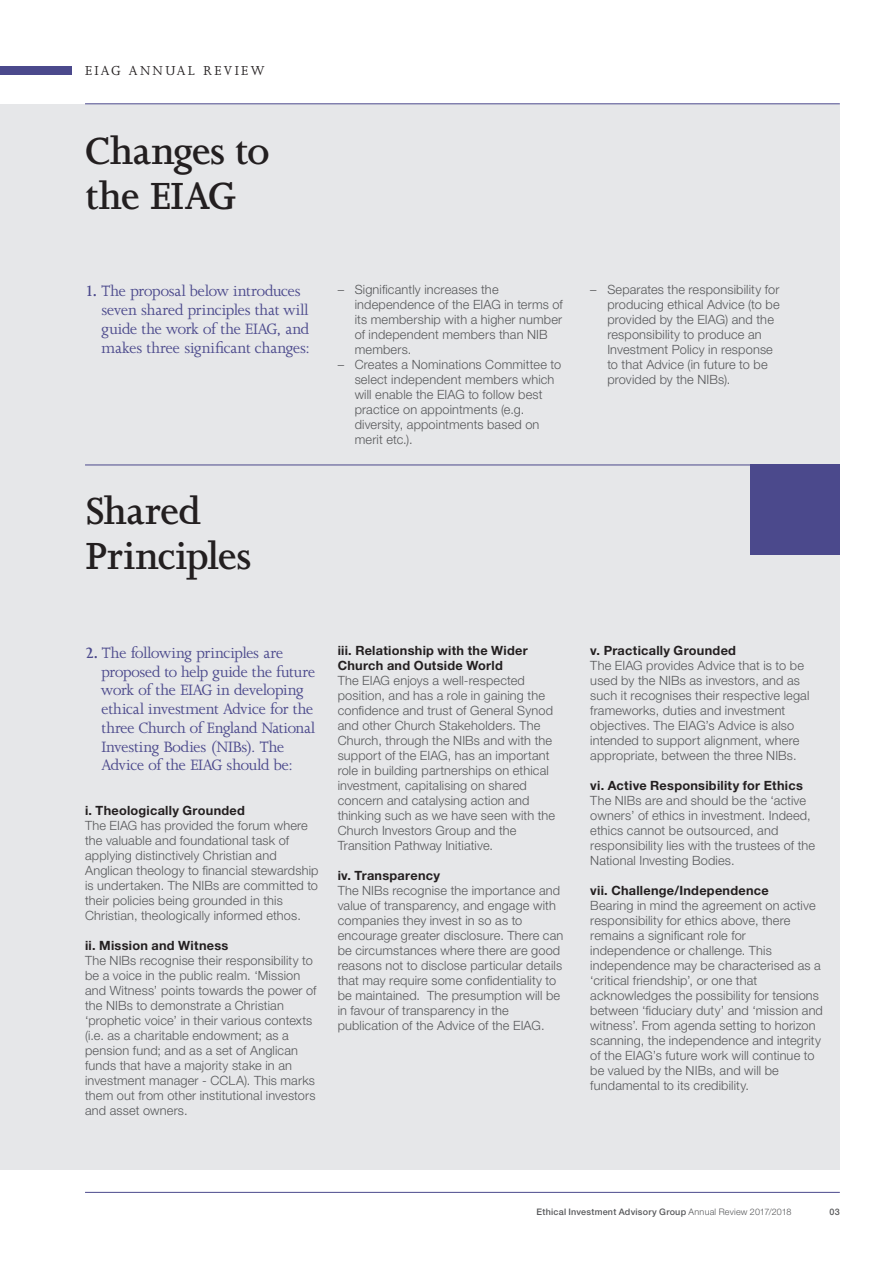
<style>
.page{position:relative;width:893px;height:1263px;background:#fff}
.page>*{position:absolute;margin:0;border:0;box-sizing:border-box;transform-origin:0 0}
.t1{font:600 43.5px/45px "Joanna MT Std";letter-spacing:-.015em;color:#231f20}
.t2{font:17.25px/18.8px "Joanna MT Std";letter-spacing:-.025em;color:#4b498c}
.t3{font:15px "Joanna MT Std";letter-spacing:.155em;color:#231f20}
.t4{font:300 12.75px/15px "Helvetica Neue LT Std";letter-spacing:.01em;color:#57585a}
.t5{font:700 12.75px/15px "Helvetica Neue LT Std";letter-spacing:.02em;color:#231f20}
.t6{font:500 9px "Helvetica Neue LT Std";letter-spacing:.025em;color:#57585a}
.s1{font-weight:600}
.s2{font-weight:300}
</style>
<div class="page">
<hr style="left:85px;top:1192px;width:755px;height:1px;background:#4b498c">
<div style="left:0;top:66px;width:71px;height:9px;background:#4b498c"></div>
<div style="left:0;top:104px;width:840px;height:1065px;background:#e6e7e9"></div>
<hr style="left:85px;top:103px;width:755px;height:1px;background:#4b498c">
<hr style="left:85px;top:465px;width:755px;height:1px;background:#4b498c">
<div style="left:750px;top:465px;width:90px;height:90px;background:#4b498c"></div>
<p class="t3" style="left:85px;top:62px;width:181px">EIAG ANNUAL REVIEW</p>
<h1 class="t1" style="left:85px;top:128px;width:186px">Changes to the EIAG</h1>
<h2 class="t2" style="left:102px;top:282px;width:210px;text-indent:-17px"><span class="s1">1.</span> The proposal below introduces seven shared principles that will guide the work of the EIAG, and makes three significant changes:</h2>
<p class="t4" style="left:355px;top:282px;width:210px;text-indent:-17px">– Significantly increases the independence of the EIAG in terms of its membership with a higher number of independent members than NIB members.</p>
<p class="t4" style="left:355px;top:357px;width:208px;text-indent:-17px">– Creates a Nominations Committee to select independent members which will enable the EIAG to follow best practice on appointments (e.g. diversity, appointments based on merit etc.).</p>
<h1 class="t1" style="left:85px;top:489px;width:167px">Shared<br>Principles</h1>
<h2 class="t2" style="left:102px;top:643px;width:215px;text-indent:-16px"><span class="s1">2.</span> The following principles are proposed to help guide the future work of the EIAG in developing ethical investment Advice for the three Church of England National<br>Investing Bodies (NIBs). The<br>Advice of the EIAG should be:</h2>
<p class="t5" style="left:85px;top:803px;width:161px">i. Theologically Grounded</p>
<p class="t4" style="left:85px;top:818px;width:235px">The EIAG has provided the forum where the valuable and foundational task of applying distinctively Christian and Anglican theology to financial stewardship is undertaken. The NIBs are committed to their policies being grounded in this Christian, theologically informed ethos.</p>
<p class="t5" style="left:85px;top:938px;width:145px">ii. Mission and Witness</p>
<p class="t4" style="left:85px;top:953px;width:233px">The NIBs recognise their responsibility to be a voice in the public realm. ‘Mission and Witness’ points towards the power of the NIBs to demonstrate a Christian ‘prophetic voice’ in their various contexts (i.e. as a charitable endowment; as a pension fund; and as a set of Anglican funds that have a majority stake in an investment manager - CCLA). This marks them out from other institutional investors and asset owners.</p>
<p class="t5" style="left:338px;top:643px;width:192px">iii. Relationship with the Wider<br>Church and Outside World</p>
<p class="t4" style="left:338px;top:673px;width:219px">The EIAG enjoys a well-respected position, and has a role in gaining the confidence and trust of General Synod and other Church Stakeholders. The Church, through the NIBs and with the support of the EIAG, has an important role in building partnerships on ethical investment, capitalising on shared concern and catalysing action and thinking such as we have seen with the Church Investors Group and the Transition Pathway Initiative.</p>
<p class="t5" style="left:338px;top:868px;width:104px">iv. Transparency</p>
<p class="t4" style="left:338px;top:883px;width:227px">The NIBs recognise the importance and value of transparency, and engage with companies they invest in so as to encourage greater disclosure. There can be circumstances where there are good reasons not to disclose particular details that may require some confidentiality to be maintained. The presumption will be in favour of transparency in the publication of the Advice of the EIAG.</p>
<p class="t4" style="left:607px;top:282px;width:174px;text-indent:-17px">– Separates the responsibility for producing ethical Advice (to be provided by the EIAG) and the responsibility to produce an<br>Investment Policy in response to that Advice (in future to be provided by the NIBs).</p>
<p class="t5" style="left:590px;top:643px;width:147px">v. Practically Grounded</p>
<p class="t4" style="left:590px;top:658px;width:221px">The EIAG provides Advice that is to be used by the NIBs as investors, and as such it recognises their respective legal frameworks, duties and investment objectives. The EIAG’s Advice is also intended to support alignment, where appropriate, between the three NIBs.</p>
<p class="t5" style="left:590px;top:778px;width:214px">vi. Active Responsibility for Ethics</p>
<p class="t4" style="left:590px;top:793px;width:226px">The NIBs are and should be the ‘active owners’ of ethics in investment. Indeed, ethics cannot be outsourced, and responsibility lies with the trustees of the National Investing Bodies.</p>
<p class="t5" style="left:590px;top:883px;width:180px">vii. Challenge/Independence</p>
<p class="t4" style="left:590px;top:898px;width:234px">Bearing in mind the agreement on active responsibility for ethics above, there remains a significant role for independence or challenge. This independence may be characterised as a ‘critical friendship’, or one that acknowledges the possibility for tensions between ‘fiduciary duty’ and ‘mission and witness’. From agenda setting to horizon scanning, the independence and integrity of the EIAG’s future work will continue to be valued by the NIBs, and will be fundamental to its credibility.</p>
<p class="t6" style="left:537px;top:1206px;width:256px">Ethical Investment Advisory Group <span class="s2">Annual Review 2017/2018</span></p>
<p class="t6" style="left:829px;top:1206px;width:12px">03</p>
</div>
